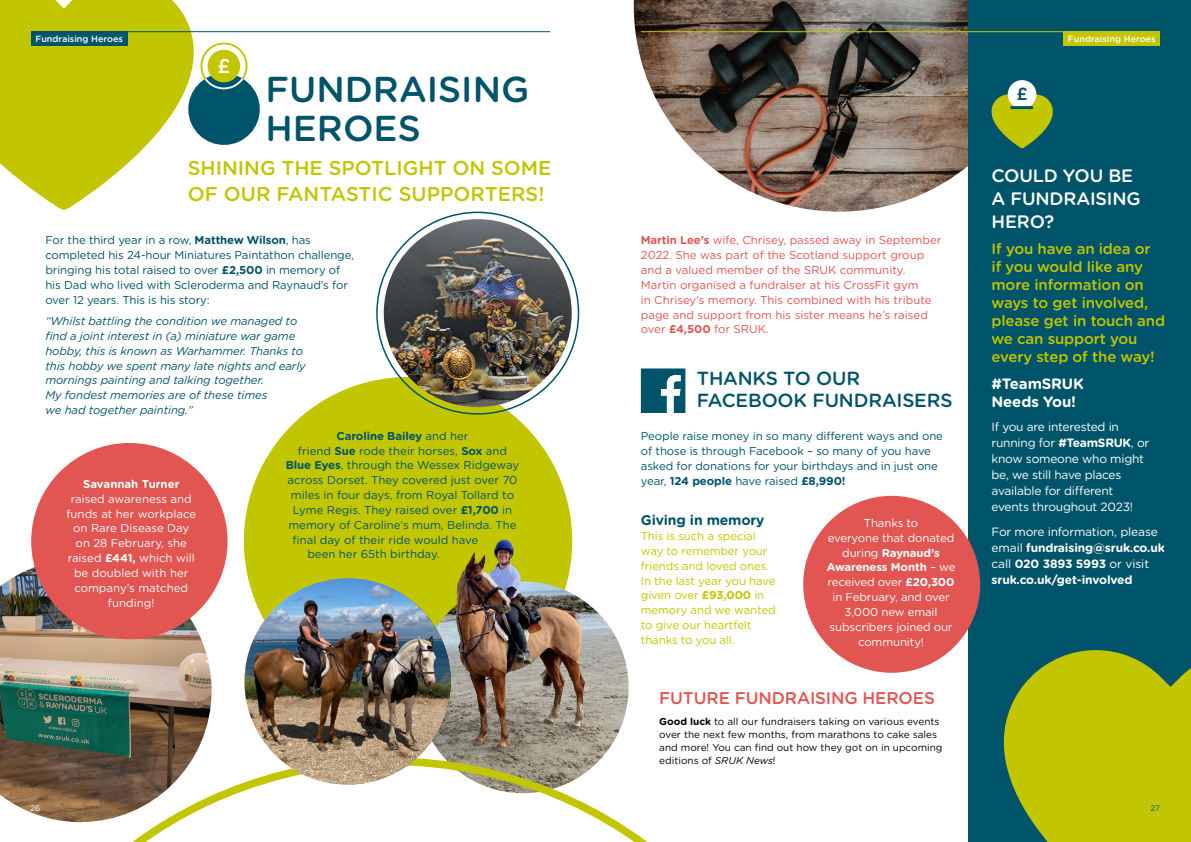
<style>
.page{position:relative;width:1191px;height:842px;background:#fff}
.page>*{position:absolute;margin:0;border:0;box-sizing:border-box;transform-origin:0 0}
.t1{font:500 36px/39px "Gotham Rounded";color:#005469}
.t2{font:500 20px/26px "Gotham Rounded";color:#c1c600}
.t3{font:500 20px "Gotham Rounded";color:#fff}
.t4{font:500 19px/22px "Gotham Rounded";letter-spacing:-.01em;color:#005469}
.t5{font:500 18px/23px "Gotham Rounded";letter-spacing:-.01em;color:#fff}
.t6{font:500 17.6px "Gotham Rounded";color:#005469}
.t7{font:500 17px "Gotham Rounded";letter-spacing:-.01em;color:#e15553}
.t8{font:500 15px/18px "Gotham Rounded";letter-spacing:-.01em;color:#c1c600}
.t9{font:700 15px/18px "Gotham Rounded";letter-spacing:-.01em;color:#fff}
.t10{font:700 14px "Gotham Rounded";letter-spacing:-.01em;color:#005469}
.t11{font:12px/16px "Gotham Rounded";letter-spacing:-.02em;color:#fff}
.t12{font:700 12px/16px "Gotham Rounded";letter-spacing:-.01em;color:#fff}
.t13{font:11.4px/14.8px "Gotham Rounded";letter-spacing:-.01em;color:#005469}
.t14{font:11.4px/14.8px "Gotham Rounded";letter-spacing:-.01em;color:#fff;text-align:center}
.t15{font:11.4px/14.8px "Gotham Rounded";color:#e15553}
.t16{font:italic 11.4px/14.8px "Gotham Rounded";letter-spacing:-.01em;color:#005469}
.t17{font:11.4px/14.8px "Gotham Rounded";letter-spacing:-.01em;color:#c1c600}
.t18{font:700 11.4px "Gotham Rounded";letter-spacing:-.01em;color:#005469}
.t19{font:700 11.4px "Gotham Rounded";color:#fff}
.t20{font:10px/13px "Gotham Rounded";color:#000}
.t21{font:500 9px "Gotham Rounded";color:#fff}
.t22{font:8px "Gotham Rounded";color:#fff}
.t23{font:8px "Gotham Rounded";color:#005469}
.s1{font-weight:700}
.s2{font-weight:400}
.s3{font-style:italic}
</style>
<div class="page">
<div style="left:244px;top:377px;width:328px;height:328px;background:#c1c600;border-radius:50%"></div>
<img style="left:417px;top:581px;width:211px;height:212px;border-radius:106px">
<img style="left:0;top:563px;width:212px;height:194px">
<img style="left:634px;top:0;width:334px;height:212px">
<svg style="left:0;top:0;width:194px;height:210px;fill:#c1c600"></svg>
<div style="left:968px;top:0;width:223px;height:842px;background:#005469"></div>
<div style="left:1063px;top:31px;width:96px;height:15px;background:#c1c600"></div>
<hr style="left:641px;top:31px;width:518px;height:1px;background:#c1c600">
<svg style="left:991px;top:95px;width:61px;height:53px"></svg>
<div style="left:1007px;top:80px;width:29px;height:29px;background:#fff;border-radius:50%"></div>
<hr style="left:1011px;top:106px;width:20px;height:3px;background:#005469">
<hr style="left:31px;top:31px;width:519px;height:1px;background:#005469">
<div style="left:31px;top:31px;width:97px;height:15px;background:#005469"></div>
<svg style="left:1003px;top:650px;width:188px;height:192px;background:#a6b60e"></svg>
<svg style="left:183px;top:40px;width:77px;height:110px"></svg>
<div style="left:207px;top:50px;width:33px;height:32px;background:#c1c600;border-radius:50%"></div>
<img style="left:384px;top:219px;width:188px;height:188px;border-radius:94px">
<div style="left:31px;top:443px;width:196px;height:196px;background:#e15553;border-radius:50%"></div>
<svg style="left:0;top:757px;width:648px;height:85px"></svg>
<img style="left:432px;top:512px;width:197px;height:238px">
<img style="left:244px;top:578px;width:207px;height:207px;border-radius:103px">
<svg style="left:641px;top:368px;width:44px;height:45px"></svg>
<div style="left:803px;top:496px;width:177px;height:177px;background:#e15553;border-radius:50%"></div>
<p class="t21" style="left:35px;top:32px;width:89px">Fundraising Heroes</p>
<h2 class="t3" style="left:217px;top:51px;width:14px">£</h2>
<h1 class="t1" style="left:265px;top:68px;width:265px">FUNDRAISING<br>HEROES</h1>
<h2 class="t2" style="left:188px;top:154px;width:365px">SHINING THE SPOTLIGHT ON SOME<br>OF OUR FANTASTIC SUPPORTERS!</h2>
<p class="t13" style="left:45px;top:232px;width:310px">For the third year in a row, <span class="s1">Matthew Wilson</span>, has completed his 24-hour Miniatures Paintathon challenge, bringing his total raised to over <span class="s1">£2,500</span> in memory of his Dad who lived with Scleroderma and Raynaud’s for over 12 years. This is his story:</p>
<p class="t16" style="left:45px;top:313px;width:262px">“Whilst battling the condition we managed to find a joint interest in (a) miniature war game hobby, this is known as Warhammer. Thanks to this hobby we spent many late nights and early mornings painting and talking together.<br>My fondest memories are of these times<br>we had together painting.”</p>
<p class="t15" style="left:641px;top:232px;width:302px"><span class="s1">Martin Lee’s</span> wife, Chrisey, passed away in September 2022. She was part of the Scotland support group and a valued member of the SRUK community.<br>Martin organised a fundraiser at his CrossFit gym<br>in Chrisey’s memory. This combined with his tribute page and support from his sister means he’s raised over <span class="s1">£4,500</span> for SRUK.</p>
<h3 class="t4" style="left:697px;top:367px;width:257px">THANKS TO OUR<br>FACEBOOK FUNDRAISERS</h3>
<p class="t18" style="left:336px;top:427px;width:133px">Caroline Bailey <span class="s2">and her</span></p>
<p class="t13" style="left:298px;top:443px;width:210px">friend <span class="s1">Sue</span> rode their horses, <span class="s1">Sox</span> and</p>
<p class="t13" style="left:286px;top:457px;width:235px"><span class="s1">Blue Eyes</span>, through the Wessex Ridgeway</p>
<p class="t13" style="left:287px;top:472px;width:231px">across Dorset. They covered just over 70</p>
<p class="t13" style="left:291px;top:487px;width:225px">miles in four days, from Royal Tollard to</p>
<p class="t13" style="left:293px;top:502px;width:221px">Lyme Regis. They raised over <span class="s1">£1,700</span> in</p>
<p class="t13" style="left:288px;top:517px;width:230px">memory of Caroline’s mum, Belinda. The</p>
<p class="t13" style="left:293px;top:532px;width:187px">final day of their ride would have</p>
<p class="t13" style="left:307px;top:546px;width:134px">been her 65th birthday.</p>
<p class="t13" style="left:641px;top:428px;width:304px">People raise money in so many different ways and one of those is through Facebook – so many of you have asked for donations for your birthdays and in just one</p>
<p class="t19" style="left:83px;top:475px;width:98px">Savannah Turner</p>
<p class="t18" style="left:641px;top:472px;width:206px"><span class="s2">year,</span> 124 people <span class="s2">have raised</span> £8,990!</p>
<p class="t14" style="left:66px;top:491px;width:131px">raised awareness and funds at her workplace on Rare Disease Day on 28 February, she raised <span class="s1">£441,</span> which will be doubled with her company’s matched funding!</p>
<p class="t10" style="left:641px;top:510px;width:125px">Giving in memory</p>
<p class="t17" style="left:641px;top:528px;width:136px">This is such a special way to remember your friends and loved ones.<br>In the last year you have given over <span class="s1">£93,000</span> in memory and we wanted to give our heartfelt thanks to you all.</p>
<p class="t14" style="left:826px;top:515px;width:130px">Thanks to<br>everyone that donated during <span class="s1">Raynaud’s<br>Awareness Month</span> – we received over <span class="s1">£20,300 </span>in February, and over<br>3,000 new email subscribers joined our community!</p>
<h3 class="t7" style="left:659px;top:686px;width:277px">FUTURE FUNDRAISING HEROES</h3>
<p class="t20" style="left:659px;top:715px;width:285px"><span class="s1">Good luck</span> to all our fundraisers taking on various events over the next few months, from marathons to cake sales and more! You can find out how they got on in upcoming editions of <span class="s3">SRUK News</span>!</p>
<h3 class="t6" style="left:1016px;top:81px;width:13px">£</h3>
<p class="t21" style="left:1068px;top:32px;width:89px">Fundraising Heroes</p>
<h3 class="t5" style="left:991px;top:163px;width:151px">COULD YOU BE<br>A FUNDRAISING<br>HERO?</h3>
<h3 class="t8" style="left:991px;top:239px;width:175px">If you have an idea or<br>if you would like any more information on ways to get involved, please get in touch and we can support you every step of the way!</h3>
<h3 class="t9" style="left:991px;top:374px;width:94px">#TeamSRUK<br>Needs You!</h3>
<p class="t11" style="left:991px;top:418px;width:159px">If you are interested in running for <span class="s1">#TeamSRUK</span>, or know someone who might be, we still have places available for different events throughout 2023!</p>
<p class="t12" style="left:991px;top:523px;width:175px"><span class="s2">For more information, please email</span> fundraising@sruk.co.uk <span class="s2">call</span> 020 3893 5993 <span class="s2">or visit </span>sruk.co.uk/get-involved</p>
<p class="t22" style="left:30px;top:802px;width:11px">26</p>
<p class="t23" style="left:1150px;top:802px;width:11px">27</p>
</div>
